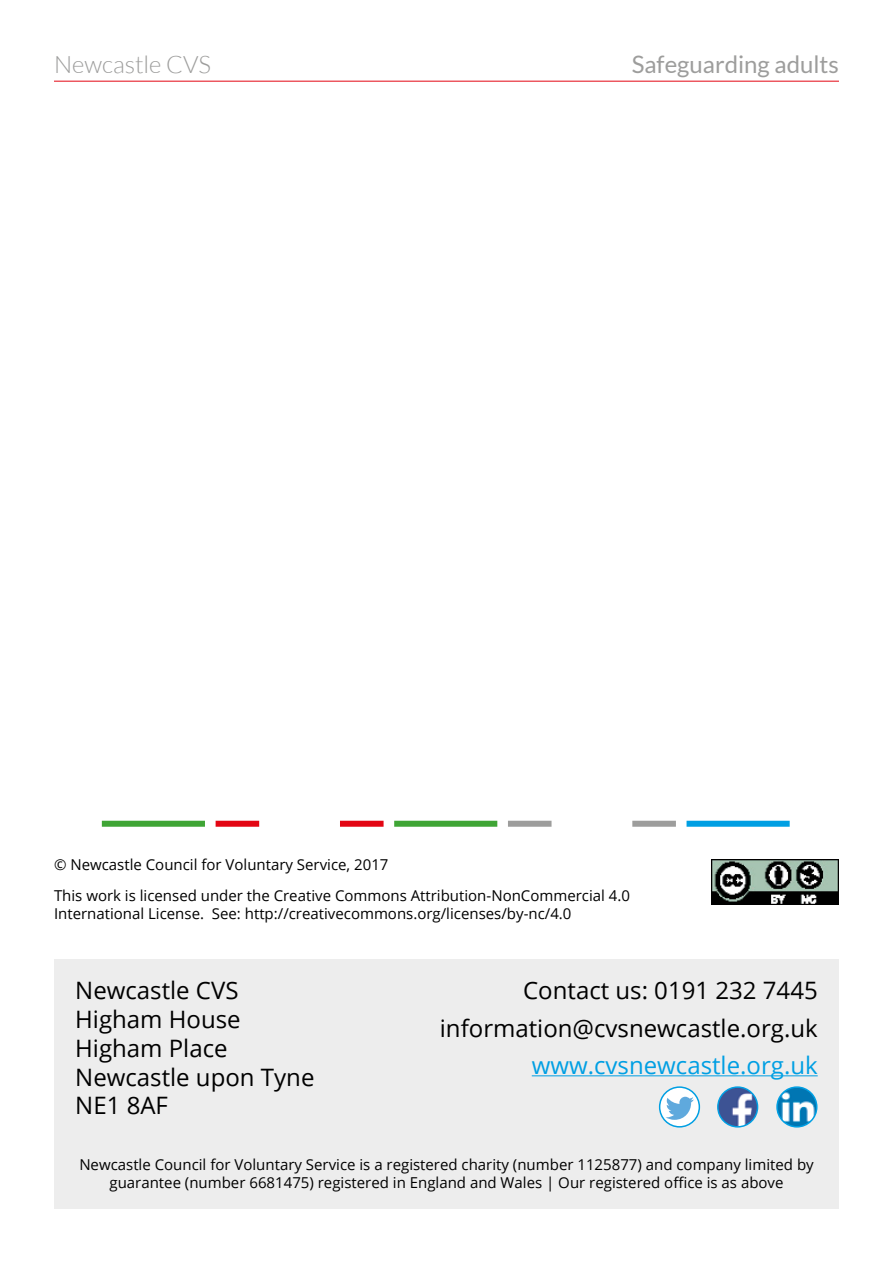
<style>
.page{position:relative;width:893px;height:1263px;background:#fff}
.page>*{position:absolute;margin:0;border:0;box-sizing:border-box;transform-origin:0 0}
.t1{font:24px/28.8px "Open Sans";color:#000;text-align:right}
.t2{font:24px "Open Sans";color:#009fe3}
.t3{font:24px "Lato";color:#9d9d9c}
.t4{font:300 24px "Lato";color:#9d9d9c}
.t5{font:15px/18px "Open Sans";color:#000;text-align:center}
</style>
<div class="page">
<hr style="left:54px;top:81px;width:785px;height:1px;background:#e30613">
<div style="left:54px;top:960px;width:785px;height:249px;background:#ededed"></div>
<hr style="left:532px;top:1075px;width:286px;height:1px;background:#009fe3">
<div style="left:102px;top:821px;width:103px;height:6px;background:#3fa535"></div>
<div style="left:394px;top:821px;width:103px;height:6px;background:#3fa535"></div>
<div style="left:686px;top:821px;width:104px;height:6px;background:#009fe3"></div>
<div style="left:216px;top:821px;width:43px;height:6px;background:#e30613"></div>
<div style="left:340px;top:821px;width:44px;height:6px;background:#e30613"></div>
<div style="left:508px;top:821px;width:43px;height:6px;background:#9d9d9c"></div>
<div style="left:632px;top:821px;width:44px;height:6px;background:#9d9d9c"></div>
<img style="left:711px;top:859px;width:128px;height:45px">
<svg style="left:660px;top:1087px;width:39px;height:40px"></svg>
<svg style="left:666px;top:1097px;width:28px;height:23px"></svg>
<div style="left:659px;top:1086px;width:41px;height:41px;border:2px solid #009fe3;border-radius:50%"></div>
<img style="left:718px;top:1087px;width:40px;height:40px;border-radius:20px">
<div style="left:717px;top:1086px;width:41px;height:41px;border:2px solid #009fe3;border-radius:50%"></div>
<img style="left:777px;top:1087px;width:40px;height:40px">
<div style="left:776px;top:1086px;width:41px;height:41px;border:2px solid #009fe3;border-radius:50%"></div>
<h1 class="t4" style="left:54px;top:52px;width:158px">Newcastle CVS</h1>
<h1 class="t3" style="left:632px;top:51px;width:209px">Safeguarding adults</h1>
<p class="t5" style="left:54px;top:849px;width:577px;line-height:30.8px;text-align:left">© Newcastle Council for Voluntary Service, 2017<br>This work is licensed under the Creative Commons Attribution-NonCommercial 4.0</p>
<p class="t5" style="left:54px;top:904px;width:519px">International License. See: http://creativecommons.org/licenses/by-nc/4.0</p>
<h1 class="t1" style="left:75px;top:975px;width:241px;text-align:left">Newcastle CVS<br>Higham House<br>Higham Place<br>Newcastle upon Tyne<br>NE1 8AF</h1>
<h1 class="t1" style="left:440px;top:971px;width:379px;line-height:37.3px">Contact us: 0191 232 7445 information@cvsnewcastle.org.uk</h1>
<h1 class="t2" style="left:532px;top:1049px;width:287px">www.cvsnewcastle.org.uk</h1>
<p class="t5" style="left:79px;top:1155px;width:736px">Newcastle Council for Voluntary Service is a registered charity (number 1125877) and company limited by guarantee (number 6681475) registered in England and Wales | Our registered office is as above</p>
</div>
